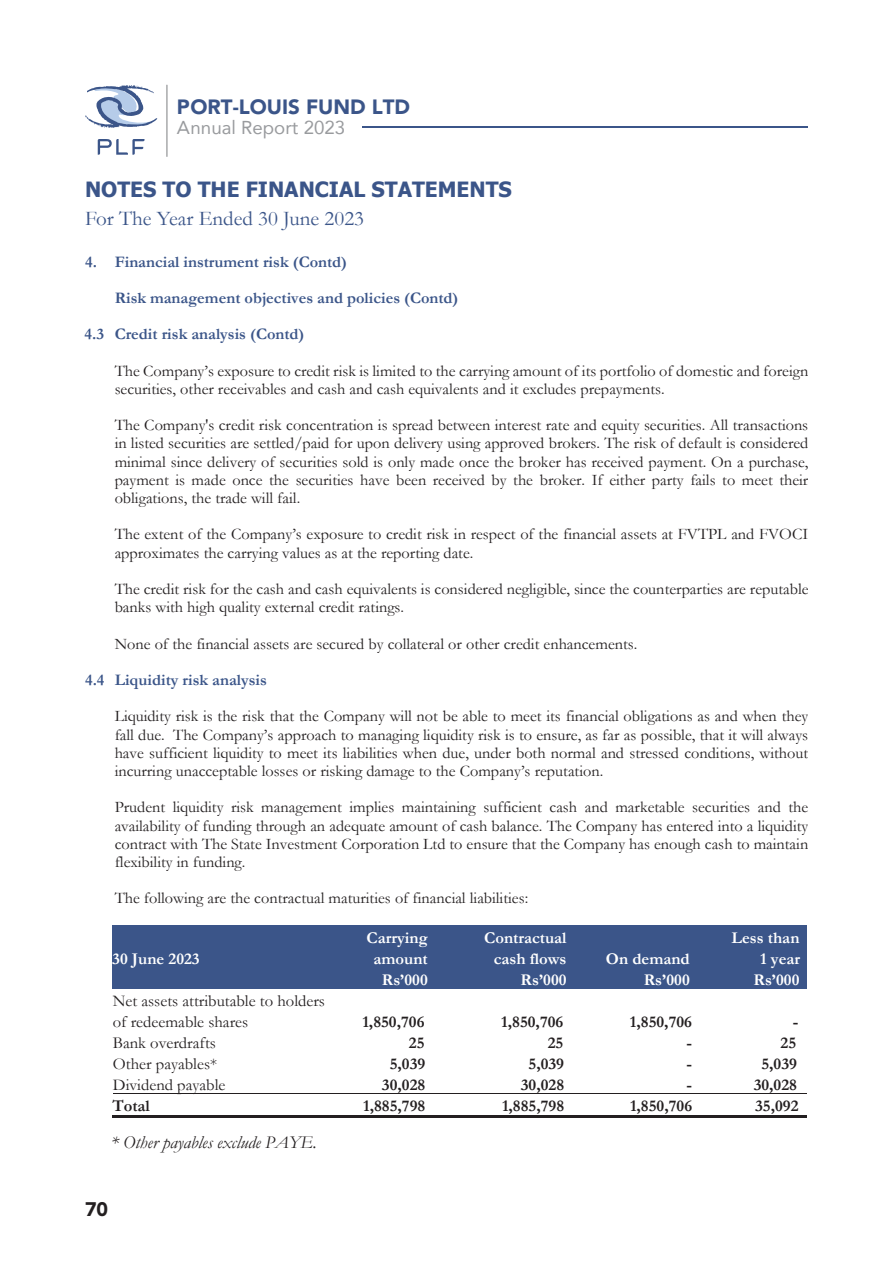
<style>
.page{position:relative;width:893px;height:1263px;background:#fff}
.page>*{position:absolute;margin:0;border:0;box-sizing:border-box;transform-origin:0 0}
.t1{font:700 21px "Tahoma";color:#3b5589}
.t2{font:21px "Garamond";color:#3b5589}
.t3{font:900 20.55px "Avenir";color:#3b5589}
.t4{font:900 19.5px "Avenir";color:#231f20}
.t5{font:18.6px "Avenir";color:#999b9e}
.t6{font:italic 18px "Garamond";color:#231f20}
.t7{font:700 16.5px "Garamond";color:#231f20}
.t8{font:16.5px/21px "Garamond";color:#231f20}
.t9{font:700 16.5px/21px "Garamond";color:#fff;text-align:center}
.t10{font:16.2px/18.1px "Garamond";color:#231f20}
.t11{font:700 16.2px "Garamond";color:#3b5589}
</style>
<div class="page">
<svg style="left:85px;top:85px;width:72px;height:43px"></svg>
<svg style="left:98px;top:139px;width:46px;height:16px"></svg>
<hr style="left:363px;top:127px;width:445px;height:1px;background:#3b5589">
<hr style="left:167px;top:85px;width:1px;height:71px;background:#7c7e81">
<div style="left:113px;top:926px;width:694px;height:63px;background:#3b5589"></div>
<hr style="left:113px;top:1094px;width:226px;height:1px;background:#231f20">
<hr style="left:340px;top:1094px;width:95px;height:1px;background:#231f20">
<hr style="left:454px;top:1094px;width:120px;height:1px;background:#231f20">
<hr style="left:593px;top:1094px;width:104px;height:1px;background:#231f20">
<hr style="left:718px;top:1094px;width:89px;height:1px;background:#231f20">
<hr style="left:112px;top:1115px;width:227px;height:2px;background:#231f20">
<hr style="left:341px;top:1115px;width:94px;height:2px;background:#231f20">
<svg style="left:435px;top:1115px;width:20px;height:2px"></svg>
<hr style="left:455px;top:1115px;width:119px;height:2px;background:#231f20">
<svg style="left:574px;top:1115px;width:20px;height:2px"></svg>
<hr style="left:594px;top:1115px;width:103px;height:2px;background:#231f20">
<svg style="left:697px;top:1115px;width:22px;height:2px"></svg>
<hr style="left:719px;top:1115px;width:88px;height:2px;background:#231f20">
<p class="t3" style="left:177px;top:91px;width:235px">PORT-LOUIS FUND LTD</p>
<p class="t5" style="left:177px;top:112px;width:170px">Annual Report 2023</p>
<p class="t1" style="left:85px;top:175px;width:428px">NOTES TO THE FINANCIAL STATEMENTS</p>
<p class="t2" style="left:85px;top:205px;width:280px">For The Year Ended 30 June 2023</p>
<p class="t11" style="left:85px;top:250px;width:263px">4. Financial instrument risk (Contd)</p>
<p class="t11" style="left:115px;top:287px;width:345px">Risk management objectives and policies (Contd)</p>
<p class="t11" style="left:85px;top:323px;width:221px">4.3 Credit risk analysis (Contd)</p>
<p class="t10" style="left:115px;top:361px;width:695px">The Company’s exposure to credit risk is limited to the carrying amount of its portfolio of domestic and foreign securities, other receivables and cash and cash equivalents and it excludes prepayments.</p>
<p class="t10" style="left:115px;top:416px;width:695px;text-align:justify">The Company's credit risk concentration is spread between interest rate and equity securities. All transactions in listed securities are settled/paid for upon delivery using approved brokers. The risk of default is considered minimal since delivery of securities sold is only made once the broker has received payment. On a purchase, payment is made once the securities have been received by the broker. If either party fails to meet their obligations, the trade will fail.</p>
<p class="t10" style="left:115px;top:525px;width:695px">The extent of the Company’s exposure to credit risk in respect of the financial assets at FVTPL and FVOCI approximates the carrying values as at the reporting date.</p>
<p class="t10" style="left:115px;top:579px;width:695px">The credit risk for the cash and cash equivalents is considered negligible, since the counterparties are reputable banks with high quality external credit ratings.</p>
<p class="t10" style="left:115px;top:634px;width:524px">None of the financial assets are secured by collateral or other credit enhancements.</p>
<p class="t11" style="left:85px;top:669px;width:183px">4.4 Liquidity risk analysis</p>
<p class="t10" style="left:115px;top:707px;width:695px;text-align:justify">Liquidity risk is the risk that the Company will not be able to meet its financial obligations as and when they fall due. The Company’s approach to managing liquidity risk is to ensure, as far as possible, that it will always have sufficient liquidity to meet its liabilities when due, under both normal and stressed conditions, without incurring unacceptable losses or risking damage to the Company’s reputation.</p>
<p class="t10" style="left:115px;top:798px;width:695px;text-align:justify">Prudent liquidity risk management implies maintaining sufficient cash and marketable securities and the availability of funding through an adequate amount of cash balance. The Company has entered into a liquidity contract with The State Investment Corporation Ltd to ensure that the Company has enough cash to maintain flexibility in funding.</p>
<p class="t10" style="left:115px;top:889px;width:415px">The following are the contractual maturities of financial liabilities:</p>
<p class="t9" style="left:112px;top:948px;width:89px">30 June 2023</p>
<p class="t8" style="left:113px;top:989px;width:214px">Net assets attributable to holders of redeemable shares</p>
<p class="t9" style="left:366px;top:927px;width:63px">Carrying amount</p>
<p class="t9" style="left:484px;top:927px;width:84px">Contractual cash flows</p>
<p class="t9" style="left:606px;top:948px;width:85px">On demand</p>
<p class="t9" style="left:732px;top:927px;width:70px;text-align:right">Less than<br>1 year</p>
<p class="t9" style="left:382px;top:969px;width:48px">Rs’000</p>
<p class="t9" style="left:520px;top:969px;width:48px">Rs’000</p>
<p class="t9" style="left:644px;top:969px;width:48px">Rs’000</p>
<p class="t9" style="left:753px;top:969px;width:48px">Rs’000</p>
<p class="t7" style="left:362px;top:1010px;width:64px">1,850,706</p>
<p class="t7" style="left:501px;top:1010px;width:64px">1,850,706</p>
<p class="t7" style="left:630px;top:1010px;width:64px">1,850,706</p>
<p class="t7" style="left:793px;top:1010px;width:7px">-</p>
<p class="t8" style="left:113px;top:1031px;width:105px">Bank overdrafts</p>
<p class="t7" style="left:409px;top:1031px;width:17px">25</p>
<p class="t7" style="left:548px;top:1031px;width:17px">25</p>
<p class="t7" style="left:686px;top:1031px;width:7px">-</p>
<p class="t7" style="left:781px;top:1031px;width:17px">25</p>
<p class="t8" style="left:113px;top:1052px;width:106px">Other payables*</p>
<p class="t7" style="left:390px;top:1052px;width:37px">5,039</p>
<p class="t7" style="left:529px;top:1052px;width:37px">5,039</p>
<p class="t7" style="left:686px;top:1052px;width:7px">-</p>
<p class="t7" style="left:761px;top:1052px;width:37px">5,039</p>
<p class="t8" style="left:113px;top:1073px;width:114px">Dividend payable</p>
<p class="t7" style="left:382px;top:1073px;width:45px">30,028</p>
<p class="t7" style="left:521px;top:1073px;width:45px">30,028</p>
<p class="t7" style="left:686px;top:1073px;width:7px">-</p>
<p class="t7" style="left:754px;top:1073px;width:45px">30,028</p>
<p class="t7" style="left:112px;top:1094px;width:39px">Total</p>
<p class="t7" style="left:363px;top:1094px;width:64px">1,885,798</p>
<p class="t7" style="left:502px;top:1094px;width:64px">1,885,798</p>
<p class="t7" style="left:630px;top:1094px;width:64px">1,850,706</p>
<p class="t7" style="left:755px;top:1094px;width:45px">35,092</p>
<p class="t6" style="left:111px;top:1130px;width:207px">* Other payables exclude PAYE.</p>
<p class="t4" style="left:85px;top:1195px;width:25px">70</p>
</div>
